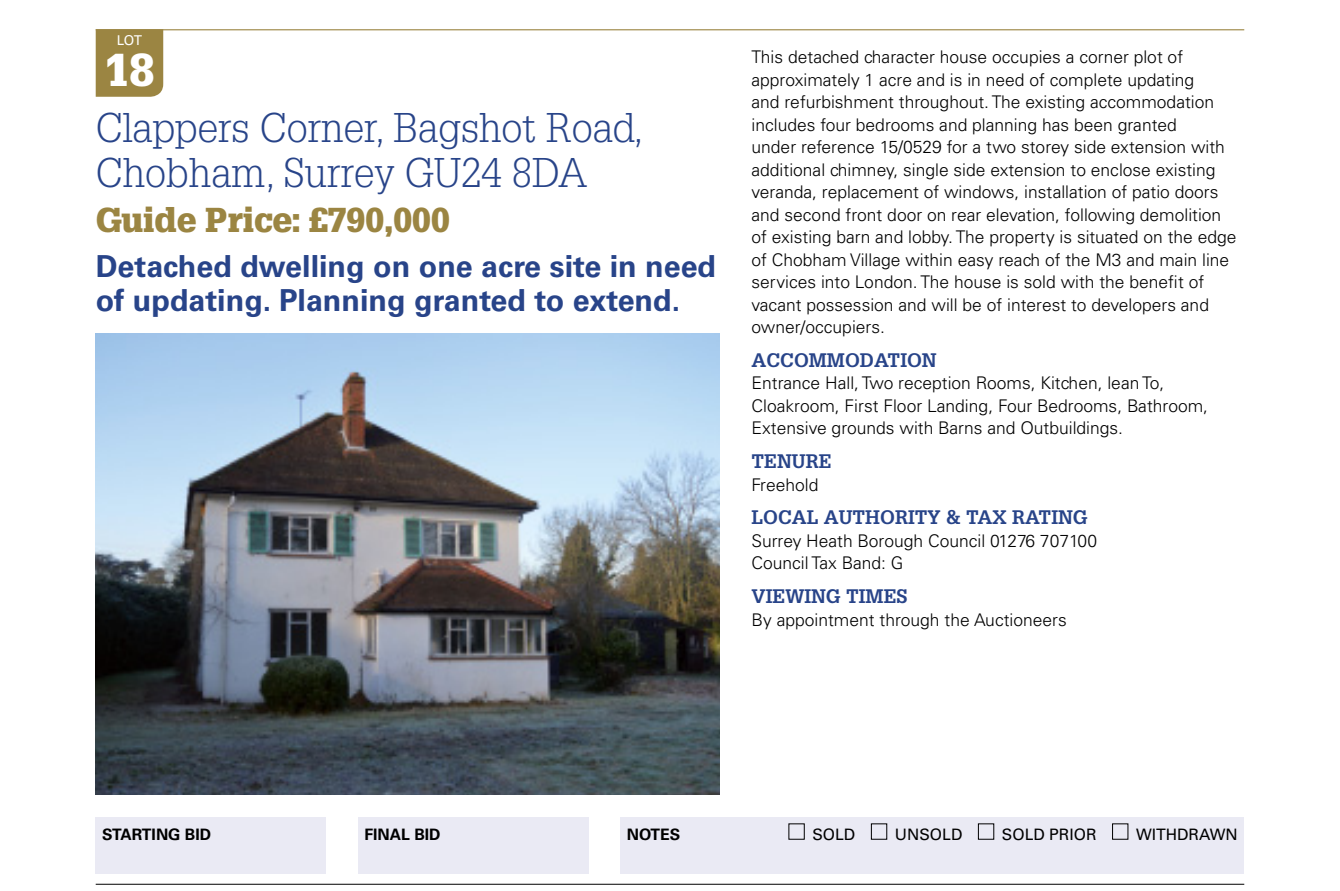
<style>
.page{position:relative;width:1340px;height:891px;background:#fff}
.page>*{position:absolute;margin:0;border:0;box-sizing:border-box;transform-origin:0 0}
.t1{font:900 45px "Glypha LT Std";color:#fff}
.t2{font:300 40.5px/45px "Glypha LT Std";color:#284489}
.t3{font:900 33.75px "Glypha LT Std";color:#9b8542}
.t4{font:700 30.38px/33.8px "Univers LT Std";color:#284489}
.t5{font:700 19.12px "Glypha LT Std";color:#284489}
.t6{font:300 17.55px/22.5px "Univers LT Std";color:#000}
.t7{font:15.75px "Univers LT Std";color:#000}
.t8{font:700 15.75px "Univers LT Std";color:#000}
.t9{font:13.5px "Univers LT Std";color:#fff}
</style>
<div class="page">
<hr style="left:96px;top:29px;width:1148px;height:1px;background:#9b8542">
<img style="left:96px;top:333px;width:623px;height:461px">
<div style="left:96px;top:817px;width:230px;height:56px;background:#eaeaf4"></div>
<div style="left:358px;top:817px;width:230px;height:56px;background:#eaeaf4"></div>
<div style="left:620px;top:817px;width:624px;height:56px;background:#eaeaf4"></div>
<svg style="left:788px;top:823px;width:16px;height:17px"></svg>
<svg style="left:870px;top:823px;width:17px;height:17px"></svg>
<svg style="left:977px;top:823px;width:17px;height:17px"></svg>
<svg style="left:1112px;top:823px;width:16px;height:17px"></svg>
<div style="left:96px;top:30px;width:67px;height:67px;background:#9b8542"></div>
<hr style="left:96px;top:884px;width:1148px;height:1px;background:#000">
<p class="t9" style="left:117px;top:33px;width:27px">LOT</p>
<h1 class="t1" style="left:104px;top:44px;width:52px">18</h1>
<h2 class="t2" style="left:96px;top:108px;width:549px">Clappers Corner, Bagshot Road,<br>Chobham, Surrey GU24 8DA</h2>
<h3 class="t3" style="left:96px;top:200px;width:355px">Guide Price: £790,000</h3>
<h3 class="t4" style="left:96px;top:252px;width:622px">Detached dwelling on one acre site in need of updating. Planning granted to extend.</h3>
<p class="t6" style="left:751px;top:47px;width:486px">This detached character house occupies a corner plot of approximately 1 acre and is in need of complete updating<br>and refurbishment throughout. The existing accommodation includes four bedrooms and planning has been granted<br>under reference 15/0529 for a two storey side extension with additional chimney, single side extension to enclose existing veranda, replacement of windows, installation of patio doors and second front door on rear elevation, following demolition of existing barn and lobby. The property is situated on the edge of Chobham Village within easy reach of the M3 and main line services into London. The house is sold with the benefit of vacant possession and will be of interest to developers and owner/occupiers.</p>
<p class="t5" style="left:751px;top:353px;width:187px">ACCOMMODATION</p>
<p class="t6" style="left:751px;top:373px;width:458px">Entrance Hall, Two reception Rooms, Kitchen, lean To,<br>Cloakroom, First Floor Landing, Four Bedrooms, Bathroom,<br>Extensive grounds with Barns and Outbuildings.</p>
<p class="t5" style="left:751px;top:454px;width:82px">TENURE</p>
<p class="t6" style="left:751px;top:475px;width:68px">Freehold</p>
<p class="t5" style="left:751px;top:510px;width:338px">LOCAL AUTHORITY &amp; TAX RATING</p>
<p class="t6" style="left:751px;top:531px;width:347px">Surrey Heath Borough Council 01276 707100<br>Council Tax Band: G</p>
<p class="t5" style="left:751px;top:589px;width:157px">VIEWING TIMES</p>
<p class="t6" style="left:751px;top:610px;width:317px">By appointment through the Auctioneers</p>
<p class="t8" style="left:102px;top:828px;width:111px">STARTING BID</p>
<p class="t8" style="left:364px;top:828px;width:78px">FINAL BID</p>
<p class="t8" style="left:626px;top:828px;width:55px">NOTES</p>
<p class="t7" style="left:812px;top:825px;width:44px">SOLD</p>
<p class="t7" style="left:895px;top:825px;width:69px">UNSOLD</p>
<p class="t7" style="left:1001px;top:825px;width:96px">SOLD PRIOR</p>
<p class="t7" style="left:1136px;top:825px;width:103px">WITHDRAWN</p>
</div>
